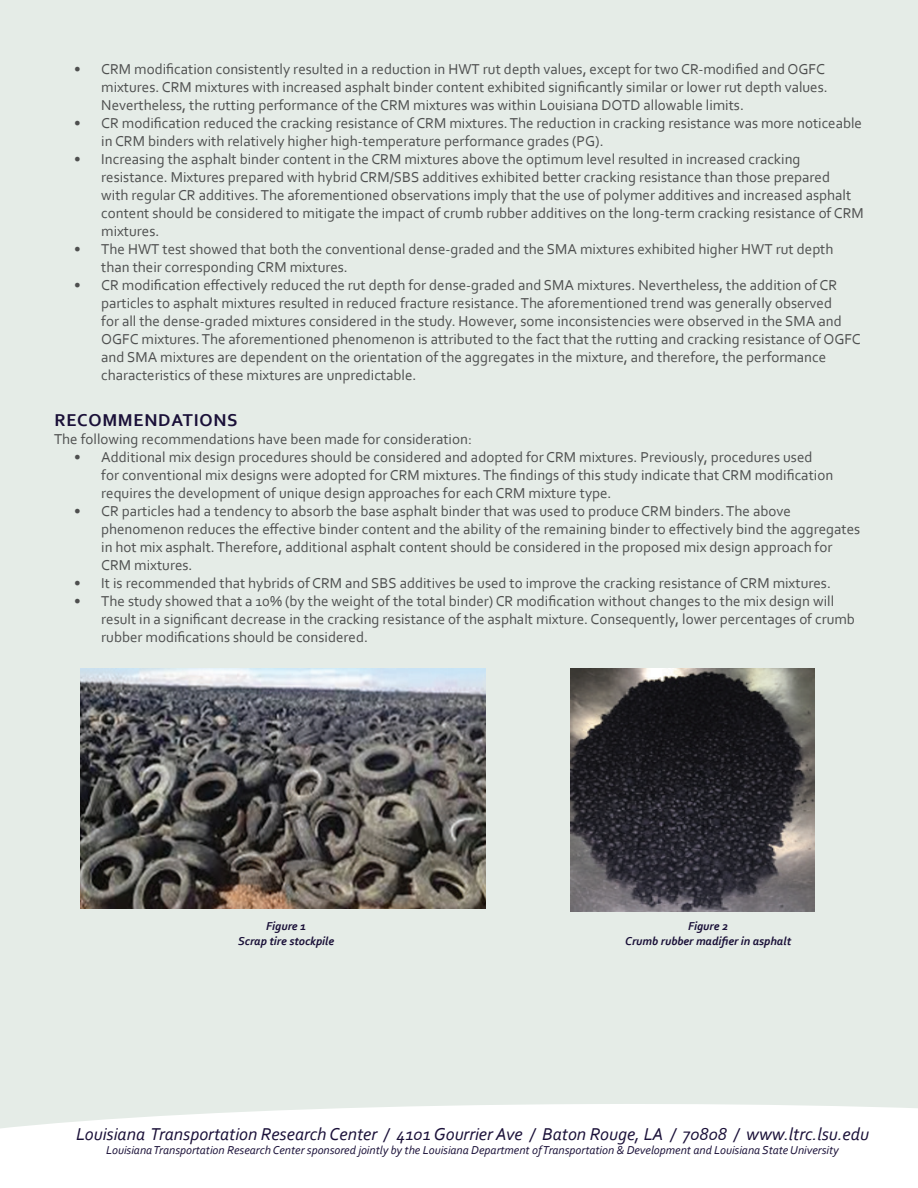
<style>
.page{position:relative;width:918px;height:1188px;background:#e5ece7}
.page>*{position:absolute;margin:0;border:0;box-sizing:border-box;transform-origin:0 0}
.t1{font:italic 18px "Corbel";color:#1a1038}
.t2{font:700 18px "Corbel";letter-spacing:.04em;color:#1a1038}
.t3{font:15px/18px "Corbel";color:#4e4f4f}
.t4{font:italic 12px "Corbel";color:#1a1038}
.t5{font:italic 700 12px/14.4px "Corbel";color:#1a1038;text-align:center}
</style>
<div class="page">
<img style="left:80px;top:669px;width:406px;height:239px">
<img style="left:570px;top:669px;width:244px;height:243px">
<svg style="left:0;top:1104px;width:918px;height:84px;background:#fdfdfd"></svg>
<div style="left:0;top:1163px;width:303px;height:25px;background:#fff"></div>
<p class="t3" style="left:101px;top:59px;width:728px;text-indent:-27px">• CRM modification consistently resulted in a reduction in HWT rut depth values, except for two CR-modified and OGFC mixtures. CRM mixtures with increased asphalt binder content exhibited significantly similar or lower rut depth values.<br>Nevertheless, the rutting performance of the CRM mixtures was within Louisiana DOTD allowable limits.</p>
<p class="t3" style="left:101px;top:113px;width:762px;text-indent:-27px">• CR modification reduced the cracking resistance of CRM mixtures. The reduction in cracking resistance was more noticeable in CRM binders with relatively higher high-temperature performance grades (PG).</p>
<p class="t3" style="left:74px;top:149px;width:728px">• Increasing the asphalt binder content in the CRM mixtures above the optimum level resulted in increased cracking</p>
<p class="t3" style="left:101px;top:167px;width:730px">resistance. Mixtures prepared with hybrid CRM/SBS additives exhibited better cracking resistance than those prepared</p>
<p class="t3" style="left:101px;top:185px;width:764px">with regular CR additives. The aforementioned observations imply that the use of polymer additives and increased asphalt content should be considered to mitigate the impact of crumb rubber additives on the long-term cracking resistance of CRM mixtures.</p>
<p class="t3" style="left:101px;top:239px;width:734px;text-indent:-27px">• The HWT test showed that both the conventional dense-graded and the SMA mixtures exhibited higher HWT rut depth than their corresponding CRM mixtures.</p>
<p class="t3" style="left:101px;top:275px;width:742px;text-indent:-27px">• CR modification effectively reduced the rut depth for dense-graded and SMA mixtures. Nevertheless, the addition of CR particles to asphalt mixtures resulted in reduced fracture resistance. The aforementioned trend was generally observed for all the dense-graded mixtures considered in the study. However, some inconsistencies were observed in the SMA and</p>
<p class="t3" style="left:101px;top:329px;width:761px">OGFC mixtures. The aforementioned phenomenon is attributed to the fact that the rutting and cracking resistance of OGFC</p>
<p class="t3" style="left:101px;top:347px;width:726px">and SMA mixtures are dependent on the orientation of the aggregates in the mixture, and therefore, the performance characteristics of these mixtures are unpredictable.</p>
<p class="t2" style="left:54px;top:409px;width:185px">RECOMMENDATIONS</p>
<p class="t3" style="left:54px;top:430px;width:420px">The following recommendations have been made for consideration:</p>
<p class="t3" style="left:101px;top:448px;width:734px;text-indent:-27px">• Additional mix design procedures should be considered and adopted for CRM mixtures. Previously, procedures used for conventional mix designs were adopted for CRM mixtures. The findings of this study indicate that CRM modification</p>
<p class="t3" style="left:101px;top:484px;width:512px">requires the development of unique design approaches for each CRM mixture type.</p>
<p class="t3" style="left:74px;top:502px;width:718px">• CR particles had a tendency to absorb the base asphalt binder that was used to produce CRM binders. The above</p>
<p class="t3" style="left:101px;top:520px;width:760px">phenomenon reduces the effective binder content and the ability of the remaining binder to effectively bind the aggregates</p>
<p class="t3" style="left:101px;top:538px;width:733px">in hot mix asphalt. Therefore, additional asphalt content should be considered in the proposed mix design approach for<br>CRM mixtures.</p>
<p class="t3" style="left:74px;top:574px;width:758px">• It is recommended that hybrids of CRM and SBS additives be used to improve the cracking resistance of CRM mixtures.</p>
<p class="t3" style="left:101px;top:592px;width:755px;text-indent:-27px">• The study showed that a 10% (by the weight of the total binder) CR modification without changes to the mix design will result in a significant decrease in the cracking resistance of the asphalt mixture. Consequently, lower percentages of crumb rubber modifications should be considered.</p>
<p class="t5" style="left:238px;top:919px;width:98px">Figure 1<br>Scrap tire stockpile</p>
<p class="t5" style="left:688px;top:919px;width:42px">Figure 2</p>
<p class="t5" style="left:625px;top:933px;width:168px">Crumb rubber madifier in asphalt</p>
<p class="t1" style="left:76px;top:1123px;width:794px">Louisiana Transportation Research Center / 4101 Gourrier Ave / Baton Rouge, LA / 70808 / www.ltrc.lsu.edu</p>
<p class="t4" style="left:106px;top:1143px;width:734px">Louisiana Transportation Research Center sponsored jointly by the Louisiana Department of Transportation &amp; Development and Louisiana State University</p>
</div>
